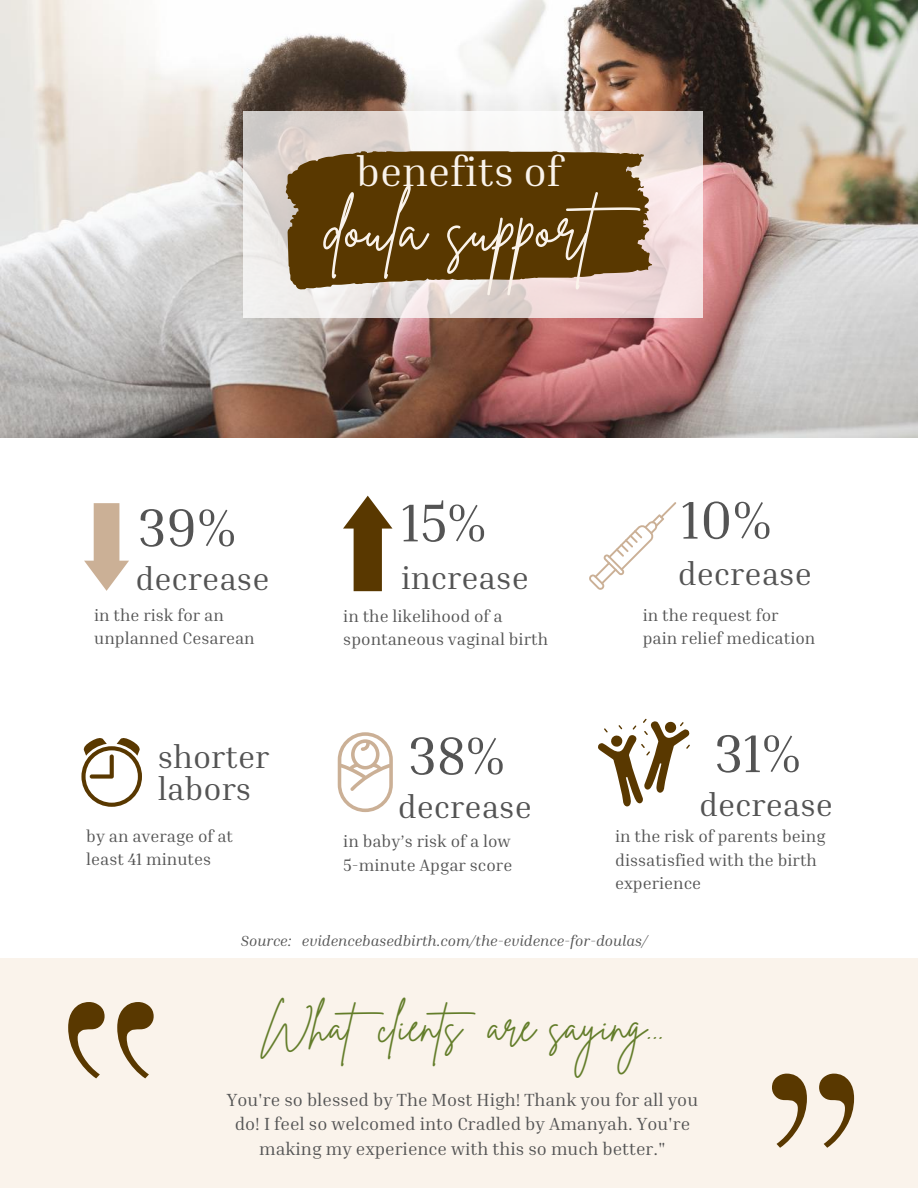
<style>
.page{position:relative;width:918px;height:1188px;background:#fff}
.page>*{position:absolute;margin:0;border:0;box-sizing:border-box;transform-origin:0 0}
.t1{font:66.3px "Brittany Signature";color:#faf3eb}
.t2{font:53.85px "Inria Serif";color:#545454}
.t3{font:43.8px "Brittany Signature";color:#637d2a}
.t4{font:42px "Inria Serif";color:#faf3eb}
.t5{font:32.55px/32px "Inria Serif";color:#545454}
.t6{font:18px/24.8px "Inria Serif";color:#545454;text-align:center}
.t7{font:16.95px/23.4px "Inria Serif";color:#545454}
.t8{font:italic 15px "Inria Serif";color:#545454}
</style>
<div class="page">
<div style="left:0;top:958px;width:918px;height:230px;background:#faf3eb"></div>
<svg style="left:68px;top:1002px;width:86px;height:76px"></svg>
<svg style="left:772px;top:1074px;width:82px;height:74px"></svg>
<svg style="left:84px;top:503px;width:45px;height:88px"></svg>
<svg style="left:343px;top:496px;width:50px;height:95px"></svg>
<svg style="left:589px;top:502px;width:87px;height:88px"></svg>
<svg style="left:81px;top:738px;width:61px;height:69px"></svg>
<svg style="left:338px;top:732px;width:55px;height:80px"></svg>
<svg style="left:598px;top:719px;width:92px;height:87px"></svg>
<img style="left:0;top:0;width:918px;height:438px">
<svg style="left:243px;top:111px;width:460px;height:206px"></svg>
<svg style="left:285px;top:151px;width:367px;height:139px;background:#6a4c1b"></svg>
<h3 class="t4" style="left:356px;top:145px;width:207px">benefits of</h3>
<h1 class="t1" style="left:325px;top:185px;width:335px">doula support</h1>
<h2 class="t2" style="left:138px;top:494px;width:100px">39%</h2>
<h3 class="t5" style="left:136px;top:561px;width:135px">decrease</h3>
<p class="t7" style="left:94px;top:603px;width:162px">in the risk for an unplanned Cesarean</p>
<h3 class="t5" style="left:158px;top:740px;width:113px">shorter labors</h3>
<p class="t7" style="left:86px;top:823px;width:148px">by an average of at least 41 minutes</p>
<h2 class="t2" style="left:401px;top:489px;width:87px">15%</h2>
<h3 class="t5" style="left:401px;top:561px;width:129px">increase</h3>
<p class="t7" style="left:343px;top:603px;width:206px">in the likelihood of a spontaneous vaginal birth</p>
<h2 class="t2" style="left:408px;top:722px;width:98px">38%</h2>
<h3 class="t5" style="left:398px;top:790px;width:135px">decrease</h3>
<p class="t7" style="left:343px;top:829px;width:171px">in baby’s risk of a low<br>5-minute Apgar score</p>
<h2 class="t2" style="left:681px;top:486px;width:92px">10%</h2>
<h3 class="t5" style="left:678px;top:557px;width:135px">decrease</h3>
<p class="t7" style="left:643px;top:603px;width:174px">in the request for pain relief medication</p>
<h2 class="t2" style="left:715px;top:720px;width:88px">31%</h2>
<h3 class="t5" style="left:699px;top:787px;width:135px">decrease</h3>
<p class="t7" style="left:615px;top:824px;width:212px">in the risk of parents being dissatisfied with the birth experience</p>
<p class="t8" style="left:241px;top:932px;width:408px">Source: evidencebasedbirth.com/the-evidence-for-doulas/</p>
<h3 class="t3" style="left:261px;top:997px;width:405px">Whatclients are saying...</h3>
<p class="t6" style="left:227px;top:1087px;width:473px">You're so blessed by The Most High! Thank you for all you do! I feel so welcomed into Cradled by Amanyah. You're making my experience with this so much better."</p>
</div>
